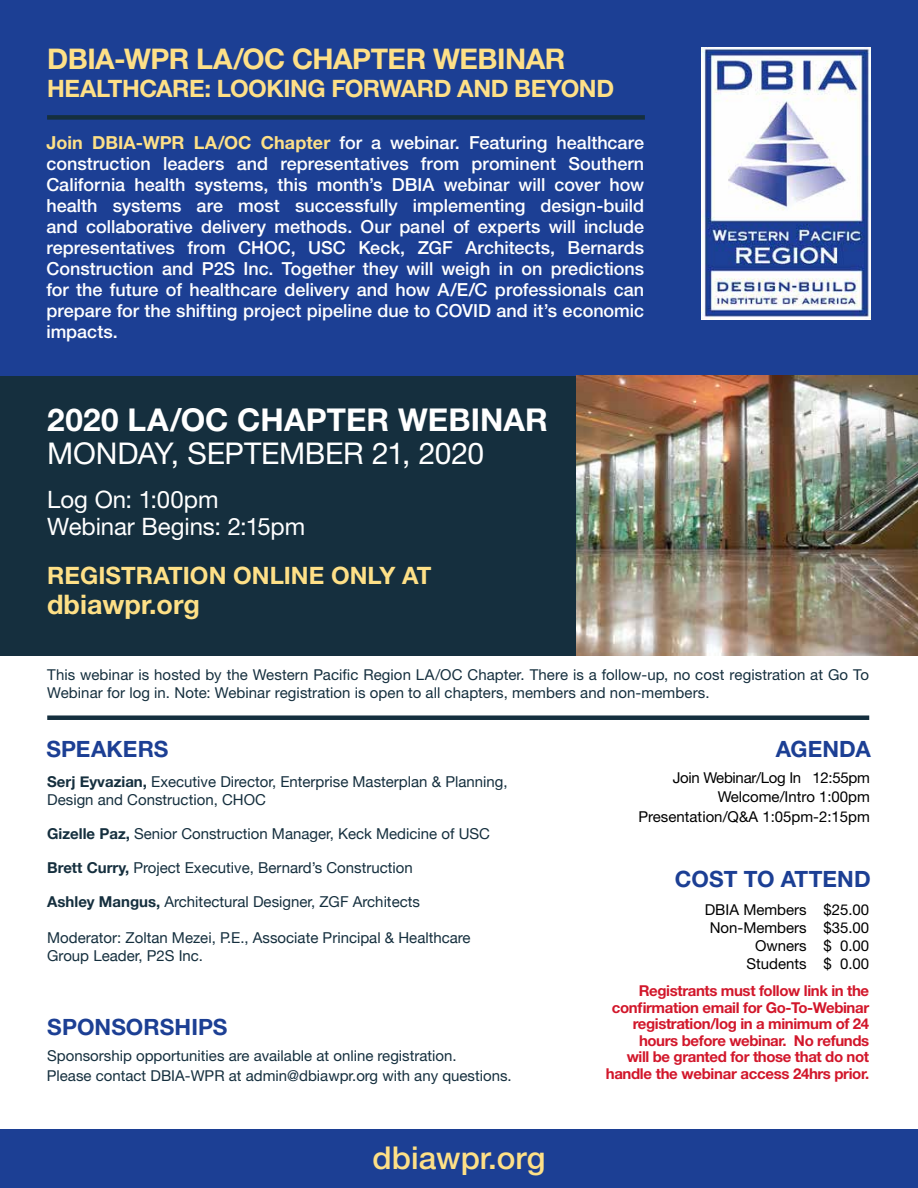
<style>
.page{position:relative;width:918px;height:1188px;background:#fff}
.page>*{position:absolute;margin:0;border:0;box-sizing:border-box;transform-origin:0 0}
.t1{font:700 31.5px "Helvetica Neue LT Std";letter-spacing:.005em;color:#fff}
.t2{font:500 31.5px "Helvetica Neue LT Std";color:#fee086}
.t3{font:30px "Helvetica Neue LT Std";letter-spacing:-.005em;color:#fff}
.t4{font:700 28.5px "Helvetica Neue LT Std";letter-spacing:-.02em;color:#fee087}
.t5{font:700 27px "Helvetica Neue LT Std";color:#fee086}
.t6{font:700 24px "Helvetica Neue LT Std";letter-spacing:-.015em;color:#fee087}
.t7{font:24px/27px "Helvetica Neue LT Std";letter-spacing:-.005em;color:#fff}
.t8{font:700 22.5px "Helvetica Neue LT Std";color:#1c3f94}
.t9{font:500 18px/21px "Helvetica Neue LT Std";color:#fff;text-align:justify}
.t10{font:15px/18px "Helvetica Neue";color:#152f3e}
.t11{font:15px/18px "Helvetica Neue LT Std";color:#152f3e}
.t12{font:700 15px/16.5px "Helvetica Neue LT Std";letter-spacing:-.025em;color:#d2172b;text-align:right}
.t13{font:15px/18px "Helvetica Neue LT Std";color:#000;text-align:right}
.s1{font-weight:700;color:#fee087}
.s2{font-weight:700}
</style>
<div class="page">
<div style="left:0;top:0;width:918px;height:376px;background:#1c3f94"></div>
<div style="left:0;top:1129px;width:918px;height:59px;background:#1c3f94"></div>
<div style="left:0;top:376px;width:918px;height:280px;background:#152f3e"></div>
<div style="left:47px;top:115px;width:598px;height:5px;background:#152f3e"></div>
<div style="left:47px;top:715px;width:822px;height:5px;background:#152f3e"></div>
<img style="left:701px;top:47px;width:170px;height:272px">
<img style="left:577px;top:376px;width:341px;height:280px">
<h3 class="t4" style="left:47px;top:41px;width:520px">DBIA-WPR LA/OC CHAPTER WEBINAR</h3>
<h3 class="t6" style="left:47px;top:74px;width:568px">HEALTHCARE: LOOKING FORWARD AND BEYOND</h3>
<p class="t9" style="left:46px;top:132px;width:599px"><span class="s1">Join DBIA-WPR LA/OC Chapter</span> for a webinar. Featuring healthcare construction leaders and representatives from prominent Southern California health systems, this month’s DBIA webinar will cover how health systems are most successfully implementing design-build and collaborative delivery methods. Our panel of experts will include representatives from CHOC, USC Keck, ZGF Architects, Bernards Construction and P2S Inc. Together they will weigh in on predictions for the future of healthcare delivery and how A/E/C professionals can prepare for the shifting project pipeline due to COVID and it’s economic impacts.</p>
<h1 class="t1" style="left:47px;top:401px;width:502px">2020 LA/OC CHAPTER WEBINAR</h1>
<h2 class="t3" style="left:47px;top:436px;width:438px">MONDAY, SEPTEMBER 21, 2020</h2>
<h3 class="t7" style="left:47px;top:486px;width:260px">Log On: 1:00pm<br>Webinar Begins: 2:15pm</h3>
<h3 class="t6" style="left:47px;top:561px;width:386px">REGISTRATION ONLINE ONLY AT</h3>
<h3 class="t5" style="left:47px;top:588px;width:154px">dbiawpr.org</h3>
<p class="t11" style="left:47px;top:666px;width:823px">This webinar is hosted by the Western Pacific Region LA/OC Chapter. There is a follow-up, no cost registration at Go To<br>Webinar for log in. Note: Webinar registration is open to all chapters, members and non-members.</p>
<p class="t8" style="left:46px;top:735px;width:124px">SPEAKERS</p>
<p class="t8" style="left:776px;top:735px;width:97px">AGENDA</p>
<p class="t10" style="left:47px;top:773px;width:462px"><span class="s2">Serj Eyvazian,</span> Executive Director, Enterprise Masterplan &amp; Planning,<br>Design and Construction, CHOC</p>
<p class="t10" style="left:47px;top:825px;width:444px"><span class="s2">Gizelle Paz,</span> Senior Construction Manager, Keck Medicine of USC</p>
<p class="t10" style="left:47px;top:860px;width:367px"><span class="s2">Brett Curry,</span> Project Executive, Bernard’s Construction</p>
<p class="t10" style="left:47px;top:894px;width:374px"><span class="s2">Ashley Mangus,</span> Architectural Designer, ZGF Architects</p>
<p class="t10" style="left:47px;top:930px;width:425px">Moderator: Zoltan Mezei, P.E., Associate Principal &amp; Healthcare<br>Group Leader, P2S Inc.</p>
<p class="t8" style="left:47px;top:1013px;width:182px">SPONSORSHIPS</p>
<p class="t11" style="left:47px;top:1046px;width:411px">Sponsorship opportunities are available at online registration.</p>
<p class="t13" style="left:638px;top:767px;width:233px;line-height:19.5px">Join Webinar/Log In 12:55pm<br>Welcome/Intro 1:00pm<br>Presentation/Q&amp;A 1:05pm-2:15pm</p>
<p class="t8" style="left:675px;top:865px;width:197px">COST TO ATTEND</p>
<p class="t13" style="left:705px;top:901px;width:166px">DBIA Members $25.00<br>Non-Members $35.00<br>Owners $ 0.00<br>Students $ 0.00</p>
<p class="t12" style="left:612px;top:983px;width:259px">Registrants must follow link in the confirmation email for Go-To-Webinar registration/log in a minimum of 24 hours before webinar. No refunds<br>will be granted for those that do not</p>
<p class="t11" style="left:47px;top:1067px;width:466px">Please contact DBIA-WPR at admin@dbiawpr.org with any questions.</p>
<p class="t12" style="left:606px;top:1065px;width:265px">handle the webinar access 24hrs prior.</p>
<h1 class="t2" style="left:373px;top:1139px;width:174px">dbiawpr.org</h1>
</div>
